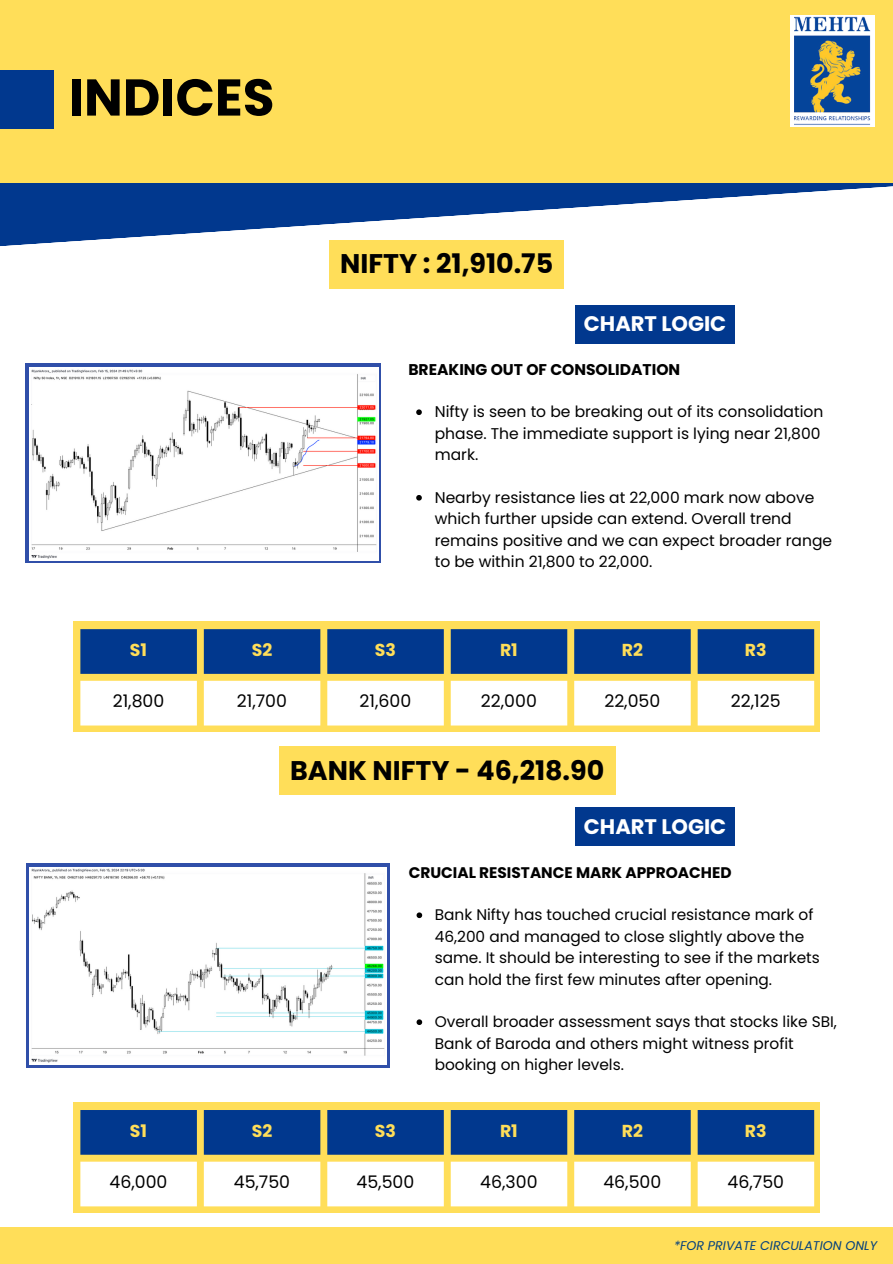
<style>
.page{position:relative;width:893px;height:1264px;background:#fff}
.page>*{position:absolute;margin:0;border:0;box-sizing:border-box;transform-origin:0 0}
.t1{font:700 51.6px "Poppins";color:#000}
.t2{font:700 27px "Poppins";color:#000}
.t3{font:700 21px "Poppins";color:#fff}
.t4{font:17.25px "Poppins";color:#000}
.t5{font:700 17.25px "Poppins";color:#ffde59}
.t6{font:15.6px/21.3px "Poppins";color:#000}
.t7{font:700 15.6px "Poppins";color:#000}
.t8{font:15.3px/21.3px "Poppins";color:#000}
.t9{font:700 15.3px "Poppins";color:#000}
.t10{font:italic 12.6px "Poppins";color:#04407d}
</style>
<div class="page">
<svg style="left:0;top:182px;width:892px;height:64px;fill:#01388e"></svg>
<div style="left:0;top:0;width:892px;height:182px;background:#ffde59"></div>
<svg style="left:26px;top:364px;width:355px;height:199px;fill:#304fa9"></svg>
<img style="left:29px;top:367px;width:349px;height:193px">
<div style="left:0;top:1226px;width:892px;height:37px;background:#ffde59"></div>
<div style="left:0;top:71px;width:54px;height:58px;background:#01388e"></div>
<div style="left:74px;top:621px;width:745px;height:111px;background:#ffde59"></div>
<svg style="left:80px;top:629px;width:734px;height:45px;background:#0e408b"></svg>
<svg style="left:80px;top:680px;width:734px;height:45px;background:#fffcf4"></svg>
<svg style="left:416px;top:409px;width:6px;height:6px"></svg>
<svg style="left:416px;top:495px;width:6px;height:5px"></svg>
<div style="left:329px;top:240px;width:235px;height:48px;background:#ffde59"></div>
<div style="left:575px;top:305px;width:159px;height:38px;background:#01388e"></div>
<div style="left:790px;top:15px;width:84px;height:111px;background:#fff"></div>
<img style="left:794px;top:16px;width:76px;height:109px">
<div style="left:575px;top:807px;width:159px;height:39px;background:#01388e"></div>
<svg style="left:26px;top:863px;width:363px;height:204px;background:#4e69b5"></svg>
<img style="left:29px;top:867px;width:357px;height:197px">
<div style="left:74px;top:1102px;width:745px;height:110px;background:#ffde59"></div>
<div style="left:80px;top:1110px;width:734px;height:44px;background:#01388e"></div>
<svg style="left:80px;top:1161px;width:734px;height:45px;background:#fffcf4"></svg>
<div style="left:279px;top:746px;width:336px;height:48px;background:#ffde59"></div>
<svg style="left:416px;top:912px;width:6px;height:6px"></svg>
<svg style="left:416px;top:1019px;width:6px;height:6px"></svg>
<p class="t1" style="left:69px;top:61px;width:207px">INDICES</p>
<p class="t2" style="left:340px;top:245px;width:214px">NIFTY : 21,910.75</p>
<p class="t3" style="left:584px;top:309px;width:144px">CHART LOGIC</p>
<p class="t7" style="left:408px;top:358px;width:273px">BREAKING OUT OF CONSOLIDATION</p>
<p class="t6" style="left:434px;top:401px;width:390px">Nifty is seen to be breaking out of its consolidation phase. The immediate support is lying near 21,800 mark.</p>
<p class="t6" style="left:434px;top:486px;width:399px">Nearby resistance lies at 22,000 mark now above which further upside can extend. Overall trend remains positive and we can expect broader range to be within 21,800 to 22,000.</p>
<h1 class="t5" style="left:130px;top:637px;width:19px">S1</h1>
<p class="t5" style="left:252px;top:637px;width:22px">S2</p>
<h2 class="t5" style="left:375px;top:637px;width:23px">S3</h2>
<h3 class="t5" style="left:500px;top:637px;width:19px">R1</h3>
<p class="t5" style="left:621px;top:637px;width:23px">R2</p>
<h4 class="t5" style="left:744px;top:637px;width:23px">R3</h4>
<p class="t4" style="left:113px;top:689px;width:53px">21,800</p>
<p class="t4" style="left:237px;top:689px;width:52px">21,700</p>
<p class="t4" style="left:359px;top:689px;width:53px">21,600</p>
<p class="t4" style="left:481px;top:689px;width:57px">22,000</p>
<p class="t4" style="left:604px;top:689px;width:57px">22,050</p>
<p class="t4" style="left:731px;top:689px;width:51px">22,125</p>
<p class="t2" style="left:290px;top:751px;width:315px">BANK NIFTY - 46,218.90</p>
<p class="t3" style="left:584px;top:812px;width:144px">CHART LOGIC</p>
<p class="t9" style="left:408px;top:861px;width:324px">CRUCIAL RESISTANCE MARK APPROACHED</p>
<p class="t8" style="left:435px;top:904px;width:386px">Bank Nifty has touched crucial resistance mark of 46,200 and managed to close slightly above the same. It should be interesting to see if the markets can hold the first few minutes after opening.</p>
<p class="t8" style="left:435px;top:1011px;width:403px">Overall broader assessment says that stocks like SBI,<br>Bank of Baroda and others might witness profit booking on higher levels.</p>
<p class="t5" style="left:130px;top:1118px;width:19px">S1</p>
<h2 class="t5" style="left:252px;top:1118px;width:22px">S2</h2>
<h3 class="t5" style="left:375px;top:1118px;width:23px">S3</h3>
<p class="t5" style="left:500px;top:1118px;width:19px">R1</p>
<h4 class="t5" style="left:621px;top:1118px;width:23px">R2</h4>
<p class="t5" style="left:744px;top:1118px;width:23px">R3</p>
<p class="t4" style="left:109px;top:1169px;width:59px">46,000</p>
<p class="t4" style="left:234px;top:1169px;width:58px">45,750</p>
<p class="t4" style="left:356px;top:1169px;width:59px">45,500</p>
<p class="t4" style="left:480px;top:1169px;width:59px">46,300</p>
<p class="t4" style="left:603px;top:1169px;width:59px">46,500</p>
<p class="t4" style="left:727px;top:1169px;width:58px">46,750</p>
<p class="t10" style="left:674px;top:1236px;width:204px">*FOR PRIVATE CIRCULATION ONLY</p>
</div>
